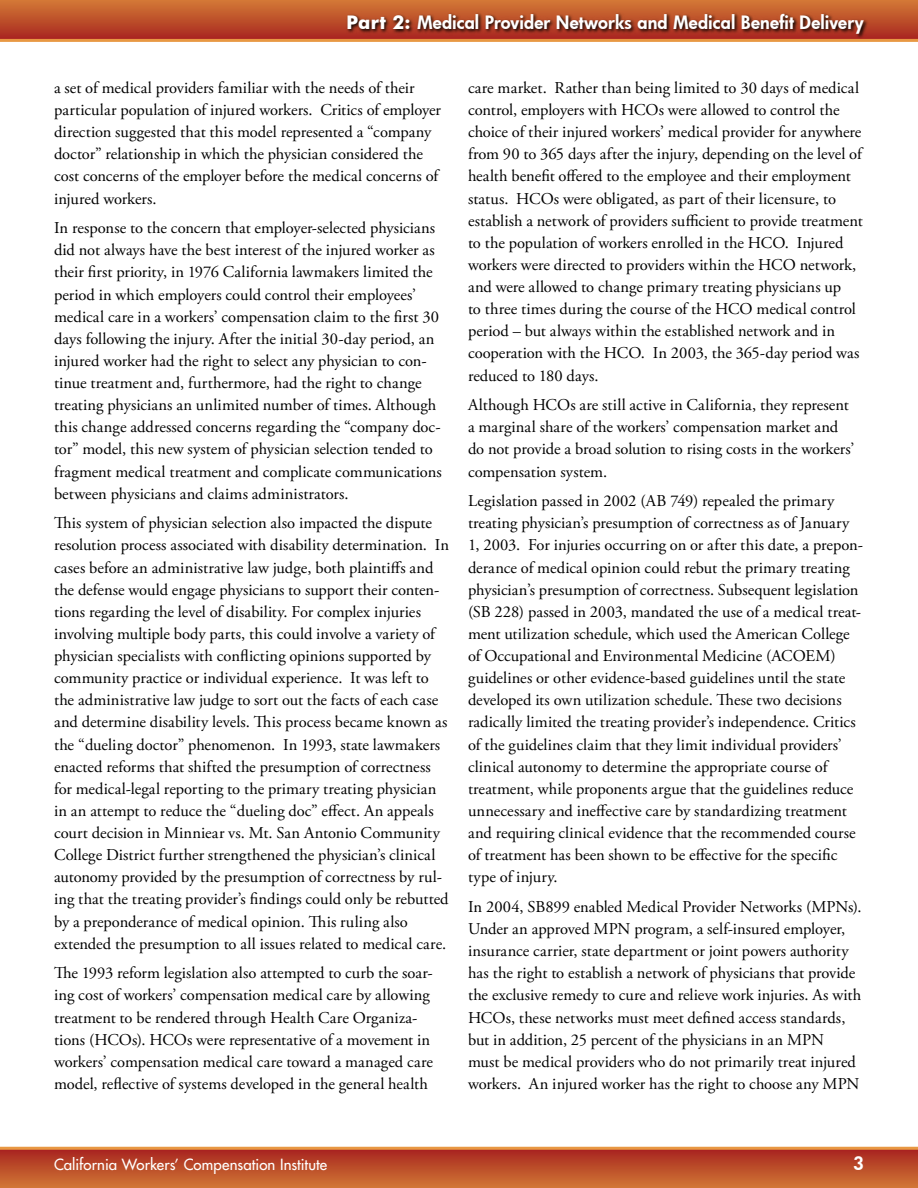
<style>
.page{position:relative;width:918px;height:1188px;background:#fff}
.page>*{position:absolute;margin:0;border:0;box-sizing:border-box;transform-origin:0 0}
.t1{font:800 18px "Futura";letter-spacing:.01em;color:#fff}
.t2{font:16.5px/22.2px "Adobe Garamond Pro";color:#000}
.t3{font:15px "Futura";letter-spacing:.005em;color:#fff}
.s1{font-weight:700}
</style>
<div class="page">
<div style="left:0;top:0;width:918px;height:40px;background:linear-gradient(to bottom,#d27935,#aa2821)"></div>
<div style="left:0;top:1148px;width:918px;height:40px;background:linear-gradient(to bottom,#a6211f,#d07634)"></div>
<svg style="left:345px;top:12px;width:524px;height:27px;background:#91351f"></svg>
<hr style="left:0;top:39px;width:918px;height:3px;background:#e89843">
<hr style="left:0;top:1147px;width:918px;height:3px;background:#e89843">
<svg style="left:854px;top:1156px;width:9px;height:14px"></svg>
<p class="t1" style="left:346px;top:10px;width:519px"><span class="s1">Part 2:</span> Medical Provider Networks and Medical Benefit Delivery</p>
<p class="t2" style="left:54px;top:77px;width:389px">a set of medical providers familiar with the needs of their particular population of injured workers. Critics of employer direction suggested that this model represented a “company doctor” relationship in which the physician considered the cost concerns of the employer before the medical concerns of injured workers.</p>
<p class="t2" style="left:54px;top:217px;width:389px">In response to the concern that employer-selected physicians did not always have the best interest of the injured worker as their first priority, in 1976 California lawmakers limited the period in which employers could control their employees’ medical care in a workers’ compensation claim to the first 30 days following the injury. After the initial 30-day period, an injured worker had the right to select any physician to con&shy;tinue treatment and, furthermore, had the right to change treating physicians an unlimited number of times. Although this change addressed concerns regarding the “company doc&shy;tor” model, this new system of physician selection tended to fragment medical treatment and complicate communications between physicians and claims administrators.</p>
<p class="t2" style="left:54px;top:513px;width:397px">This system of physician selection also impacted the dispute resolution process associated with disability determination. In cases before an administrative law judge, both plaintiffs and the defense would engage physicians to support their conten&shy;tions regarding the level of disability. For complex injuries involving multiple body parts, this could involve a variety of physician specialists with conflicting opinions supported by community practice or individual experience. It was left to the administrative law judge to sort out the facts of each case and determine disability levels. This process became known as the “dueling doctor” phenomenon. In 1993, state lawmakers enacted reforms that shifted the presumption of correctness for medical-legal reporting to the primary treating physician in an attempt to reduce the “dueling doc” effect. An appeals court decision in Minniear vs. Mt. San Antonio Community College District further strengthened the physician’s clinical autonomy provided by the presumption of correctness by rul&shy;ing that the treating provider’s findings could only be rebutted by a preponderance of medical opinion. This ruling also extended the presumption to all issues related to medical care.</p>
<p class="t2" style="left:54px;top:963px;width:380px">The 1993 reform legislation also attempted to curb the soar&shy;ing cost of workers’ compensation medical care by allowing treatment to be rendered through Health Care Organiza&shy;tions (HCOs). HCOs were representative of a movement in workers’ compensation medical care toward a managed care model, reflective of systems developed in the general health</p>
<p class="t2" style="left:468px;top:77px;width:396px">care market. Rather than being limited to 30 days of medical control, employers with HCOs were allowed to control the choice of their injured workers’ medical provider for anywhere from 90 to 365 days after the injury, depending on the level of health benefit offered to the employee and their employment status. HCOs were obligated, as part of their licensure, to establish a network of providers sufficient to provide treatment to the population of workers enrolled in the HCO. Injured workers were directed to providers within the HCO network, and were allowed to change primary treating physicians up<br>to three times during the course of the HCO medical control period – but always within the established network and in cooperation with the HCO. In 2003, the 365-day period was reduced to 180 days.</p>
<p class="t2" style="left:468px;top:394px;width:388px">Although HCOs are still active in California, they represent a marginal share of the workers’ compensation market and do not provide a broad solution to rising costs in the workers’ compensation system.</p>
<p class="t2" style="left:468px;top:491px;width:397px">Legislation passed in 2002 (AB 749) repealed the primary treating physician’s presumption of correctness as of January 1, 2003. For injuries occurring on or after this date, a prepon&shy;derance of medical opinion could rebut the primary treating physician’s presumption of correctness. Subsequent legislation (SB 228) passed in 2003, mandated the use of a medical treat&shy;ment utilization schedule, which used the American College of Occupational and Environmental Medicine (ACOEM) guidelines or other evidence-based guidelines until the state developed its own utilization schedule. These two decisions radically limited the treating provider’s independence. Critics of the guidelines claim that they limit individual providers’ clinical autonomy to determine the appropriate course of treatment, while proponents argue that the guidelines reduce unnecessary and ineffective care by standardizing treatment and requiring clinical evidence that the recommended course of treatment has been shown to be effective for the specific type of injury.</p>
<p class="t2" style="left:468px;top:896px;width:395px">In 2004, SB899 enabled Medical Provider Networks (MPNs).<br>Under an approved MPN program, a self-insured employer, insurance carrier, state department or joint powers authority has the right to establish a network of physicians that provide the exclusive remedy to cure and relieve work injuries. As with HCOs, these networks must meet defined access standards, but in addition, 25 percent of the physicians in an MPN<br>must be medical providers who do not primarily treat injured workers. An injured worker has the right to choose any MPN</p>
<p class="t3" style="left:54px;top:1154px;width:275px">California Workers’ Compensation Institute</p>
</div>
